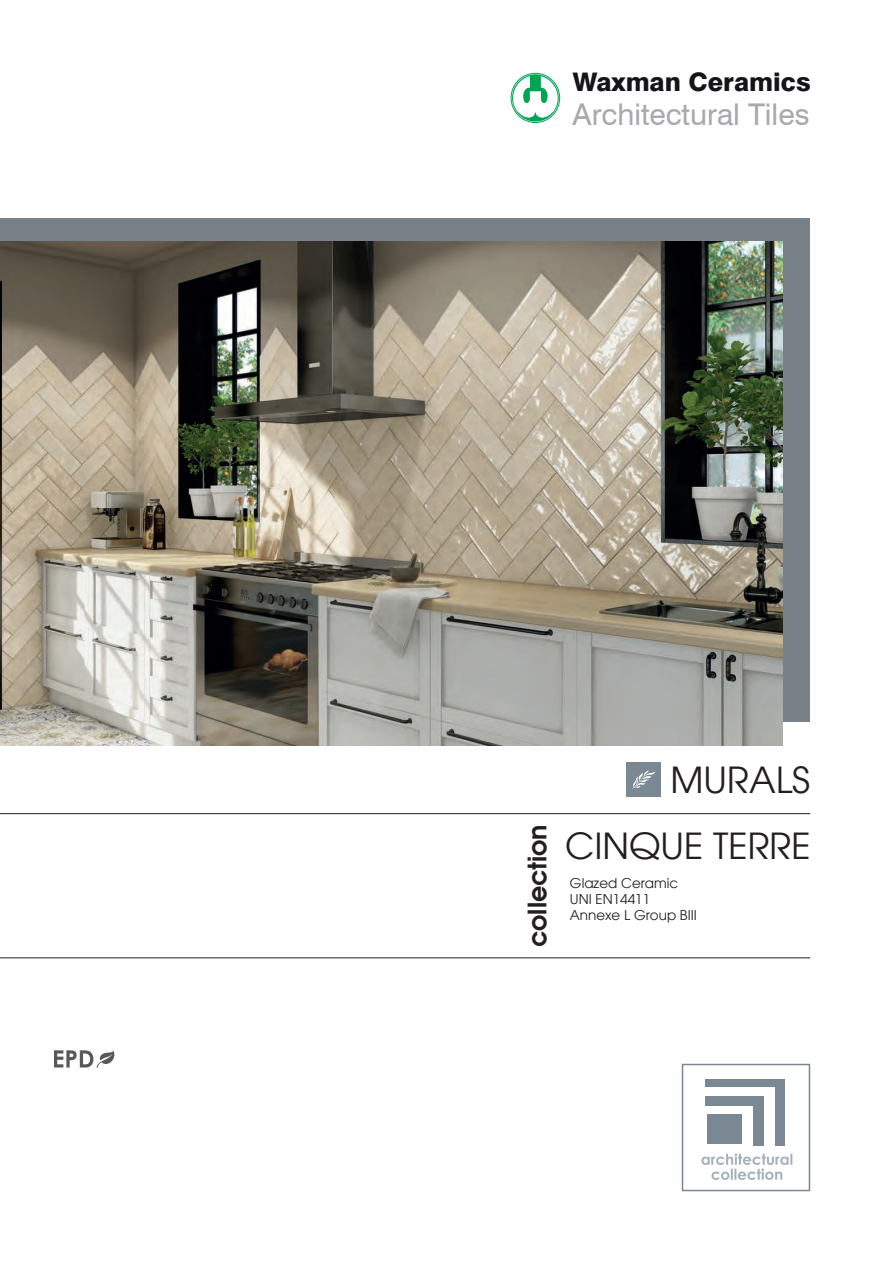
<style>
.page{position:relative;width:893px;height:1263px;background:#fff}
.page>*{position:absolute;margin:0;border:0;box-sizing:border-box;transform-origin:0 0}
.t1{font:36px "Avant Garde";color:#231f20}
.t2{font:30px "Swiss 721 BT";color:#a8a9ad}
.t3{font:800 25.65px "Swiss 721 BT";color:#15141a}
.t4{font:600 25.5px "Avant Garde";color:#231f20}
.t5{font:13.5px/16.2px "Avant Garde";color:#231f20}
</style>
<div class="page">
<svg style="left:510px;top:72px;width:51px;height:51px"></svg>
<div style="left:507px;top:69px;width:57px;height:58px;border:1px solid #fff;border-radius:50%"></div>
<div style="left:0;top:218px;width:810px;height:504px;background:#798188"></div>
<img style="left:0;top:242px;width:782px;height:503px">
<svg style="left:54px;top:1050px;width:60px;height:18px"></svg>
<svg style="left:701px;top:1153px;width:91px;height:27px"></svg>
<div style="left:705px;top:1078px;width:80px;height:67px;background:#7a8893"></div>
<div style="left:705px;top:1087px;width:69px;height:59px;background:#fff"></div>
<div style="left:705px;top:1096px;width:58px;height:50px;background:#7a8893"></div>
<div style="left:705px;top:1106px;width:48px;height:39px;background:#fff"></div>
<div style="left:707px;top:1114px;width:35px;height:30px;background:#7a8893"></div>
<div style="left:682px;top:1064px;width:128px;height:127px;border:2px solid #7a8893"></div>
<hr style="left:0;top:957px;width:810px;height:1px;background:#231f20">
<hr style="left:0;top:813px;width:810px;height:1px;background:#231f20">
<div style="left:627px;top:762px;width:34px;height:34px;background:#7a8893"></div>
<svg style="left:632px;top:770px;width:24px;height:19px"></svg>
<h3 class="t3" style="left:573px;top:67px;width:240px">Waxman Ceramics</h3>
<h2 class="t2" style="left:573px;top:96px;width:239px">Architectural Tiles</h2>
<h1 class="t1" style="left:670px;top:758px;width:141px">MURALS</h1>
<h3 class="t4" style="left:520px;top:947px;width:124px;rotate:-90deg">collection</h3>
<h1 class="t1" style="left:565px;top:824px;width:247px">CINQUE TERRE</h1>
<p class="t5" style="left:570px;top:875px;width:128px">Glazed Ceramic<br>UNI EN14411<br>Annexe L Group BIII</p>
</div>
